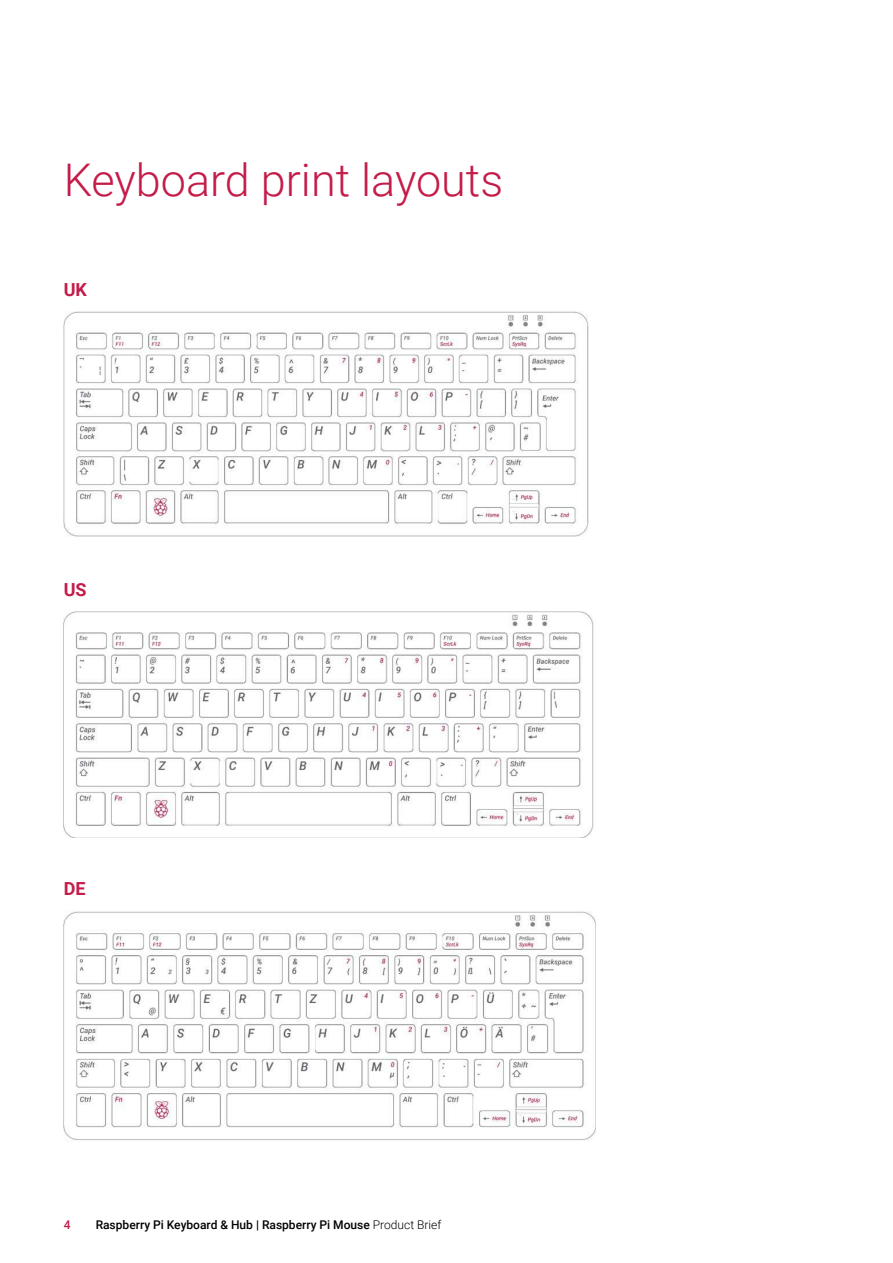
<style>
.page{position:relative;width:893px;height:1263px;background:#fff}
.page>*{position:absolute;margin:0;border:0;box-sizing:border-box;transform-origin:0 0}
.t1{font:300 45px "Roboto";color:#c41c49}
.t2{font:700 18px "Roboto";color:#c41c49}
.t3{font:500 12px "Roboto";color:#000}
.t4{font:500 12px "Roboto";color:#c41c49}
.s1{font-weight:300}
</style>
<div class="page">
<img style="left:64px;top:612px;width:530px;height:226px">
<img style="left:64px;top:911px;width:532px;height:229px">
<img style="left:64px;top:312px;width:524px;height:225px">
<h1 class="t1" style="left:64px;top:149px;width:441px">Keyboard print layouts</h1>
<h2 class="t2" style="left:64px;top:282px;width:25px">UK</h2>
<h2 class="t2" style="left:64px;top:582px;width:24px">US</h2>
<h2 class="t2" style="left:64px;top:882px;width:23px">DE</h2>
<p class="t4" style="left:64px;top:1220px;width:8px">4</p>
<p class="t3" style="left:96px;top:1220px;width:347px">Raspberry Pi Keyboard &amp; Hub | Raspberry Pi Mouse <span class="s1">Product Brief</span></p>
</div>
